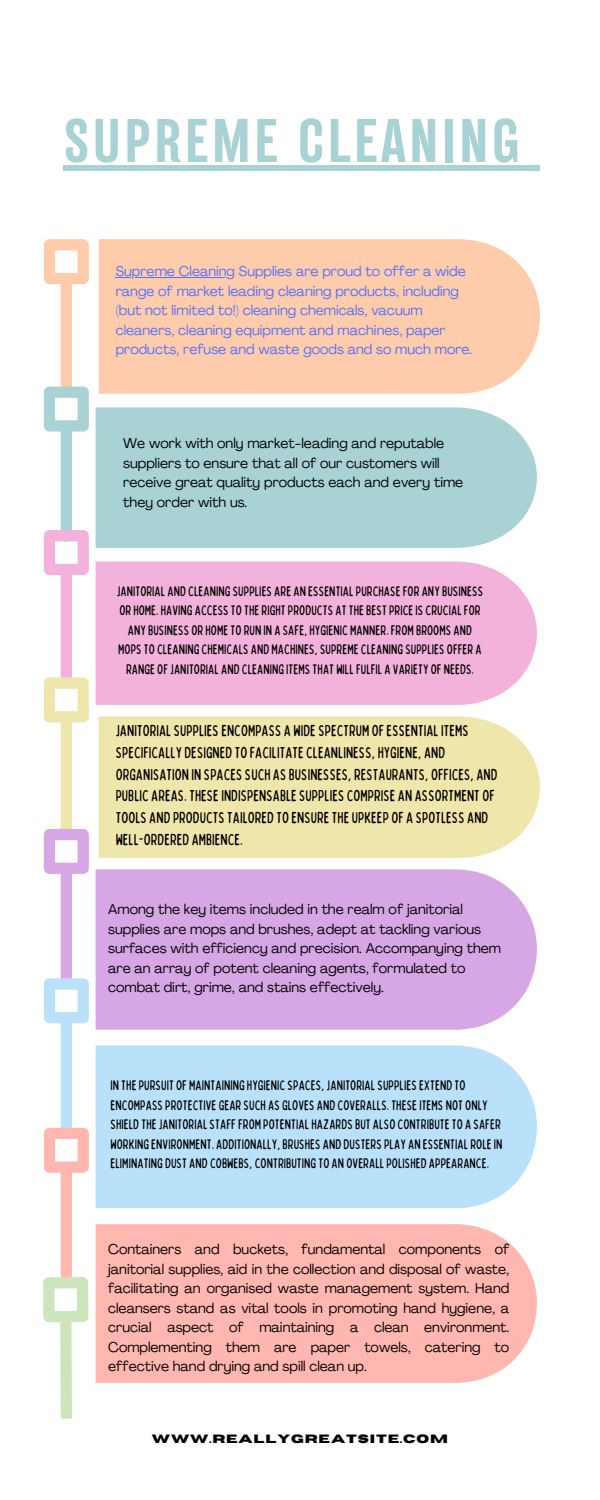
<style>
.page{position:relative;width:600px;height:1500px;background:#fff}
.page>*{position:absolute;margin:0;border:0;box-sizing:border-box;transform-origin:0 0}
.t1{font:700 56px "TT Backwards Sans";letter-spacing:.055em;color:#a8d2d4}
.t2{font:condensed 16px/21.8px "Bobby Jones Soft";color:#000}
.t3{font:14px/19.5px "Agrandir";color:#000}
.t4{font:condensed 14px/19.5px "Bobby Jones Soft";color:#000;text-align:center}
.t5{font:14px/19.5px "Agrandir";color:#5271ff}
.t6{font:700 12px "Horizon";letter-spacing:.075em;color:#000}
</style>
<div class="page">
<div style="left:61px;top:284px;width:11px;height:103px;background:#ffccab"></div>
<div style="left:44px;top:239px;width:45px;height:45px;border:11px solid #ffccab"></div>
<div style="left:61px;top:432px;width:11px;height:104px;background:#a8d2d4"></div>
<div style="left:44px;top:387px;width:45px;height:45px;border:11px solid #a8d2d4"></div>
<div style="left:61px;top:575px;width:11px;height:103px;background:#f3b2db"></div>
<div style="left:44px;top:530px;width:45px;height:45px;border:11px solid #f3b2db"></div>
<div style="left:61px;top:722px;width:11px;height:105px;background:#efe6ab"></div>
<div style="left:44px;top:677px;width:45px;height:45px;border:11px solid #efe6ab"></div>
<div style="left:61px;top:874px;width:11px;height:103px;background:#d6a7e4"></div>
<div style="left:44px;top:829px;width:45px;height:45px;border:11px solid #d6a7e4"></div>
<div style="left:61px;top:1023px;width:11px;height:105px;background:#bae1fa"></div>
<div style="left:44px;top:978px;width:45px;height:45px;border:11px solid #bae1fa"></div>
<div style="left:61px;top:1173px;width:11px;height:102px;background:#ffb7b0"></div>
<div style="left:44px;top:1128px;width:45px;height:45px;border:11px solid #ffb7b0"></div>
<svg style="left:55px;top:1322px;width:17px;height:97px"></svg>
<div style="left:43px;top:1277px;width:45px;height:45px;border:11px solid #cde4bd"></div>
<div style="left:99px;top:239px;width:441px;height:155px;background:#ffccab"></div>
<div style="left:96px;top:407px;width:441px;height:141px;background:#a8d2d4"></div>
<div style="left:96px;top:561px;width:441px;height:144px;background:#f3b2db"></div>
<div style="left:99px;top:716px;width:441px;height:142px;background:#efe6ab"></div>
<div style="left:96px;top:869px;width:441px;height:161px;background:#d6a7e4"></div>
<div style="left:96px;top:1045px;width:441px;height:163px;background:#bae1fa"></div>
<div style="left:96px;top:1224px;width:441px;height:159px;background:#ffb7b0"></div>
<div style="left:64px;top:165px;width:459px;height:5px;background:#a8d2d4"></div>
<div style="left:523px;top:165px;width:16px;height:5px;background:#a8d2d4"></div>
<hr style="left:116px;top:277px;width:119px;height:1px;background:#5271ff">
<h1 class="t1" style="left:64px;top:112px;width:457px">SUPREME CLEANING</h1>
<h4 class="t5" style="left:116px;top:263px;width:358px">Supreme Cleaning Supplies are proud to offer a wide range of market leading cleaning products, including (but not limited to!) cleaning chemicals, vacuum cleaners, cleaning equipment and machines, paper products, refuse and waste goods and so much more.</h4>
<h4 class="t3" style="left:123px;top:435px;width:341px">We work with only market-leading and reputable suppliers to ensure that all of our customers will receive great quality products each and every time they order with us.</h4>
<h3 class="t4" style="left:117px;top:581px;width:368px">JANITORIAL AND CLEANING SUPPLIES ARE AN ESSENTIALPURCHASEFOR ANY BUSINESS OR HOME.HAVING ACCESSTO THE RIGHTPRODUCTS ATTHEBESTPRICEIS CRUCIALFOR ANY BUSINESS OR HOMETO RUN IN A SAFE,HYGIENIC MANNER.FROM BROOMS AND MOPSTO CLEANING CHEMICALS AND MACHINES,SUPREME CLEANING SUPPLIES OFFER A RANGE OFJANITORIAL AND CLEANING ITEMSTHAT WILLFULFIL A VARIETY OF NEEDS.</h3>
<h4 class="t2" style="left:116px;top:719px;width:384px">JANITORIALSUPPLIESENCOMPASS A WIDESPECTRUM OFESSENTIALITEMS SPECIFICALLY DESIGNED TO FACILITATE CLEANLINESS,HYGIENE, AND ORGANISATION IN SPACESSUCH ASBUSINESSES, RESTAURANTS, OFFICES, AND PUBLIC AREAS.THESEINDISPENSABLESUPPLIES COMPRISE AN ASSORTMENT OF TOOLS AND PRODUCTSTAILORED TO ENSURETHEUPKEEP OF A SPOTLESS AND WELL-ORDERED AMBIENCE.</h4>
<h3 class="t3" style="left:108px;top:901px;width:394px">Among the key items included in the realm of janitorial supplies are mops and brushes, adept at tackling various surfaces with efficiency and precision. Accompanying them are an array of potent cleaning agents, formulated to combat dirt, grime, and stains effectively.</h3>
<p class="t4" style="left:111px;top:1075px;width:394px;text-align:left">IN THEPURSUIT OF MAINTAINING HYGIENIC SPACES, JANITORIALSUPPLIESEXTEND TO ENCOMPASSPROTECTIVE GEAR SUCH AS GLOVES AND COVERALLS.THESEITEMS NOT ONLY SHIELD THEJANITORIALSTAFFFROM POTENTIALHAZARDSBUT ALSO CONTRIBUTETO A SAFER WORKING ENVIRONMENT. ADDITIONALLY,BRUSHES AND DUSTERSPLAY AN ESSENTIAL ROLEIN ELIMINATING DUST AND COBWEBS, CONTRIBUTING TO AN OVERALLPOLISHED APPEARANCE.</p>
<h2 class="t3" style="left:108px;top:1241px;width:403px;text-align:justify">Containers and buckets, fundamental components of janitorial supplies, aid in the collection and disposal of waste, facilitating an organised waste management system. Hand cleansers stand as vital tools in promoting hand hygiene, a crucial aspect of maintaining a clean environment.<br>Complementing them are paper towels, catering to effective hand drying and spill clean up.</h2>
<h4 class="t6" style="left:152px;top:1433px;width:298px">WWW.REALLYGREATSITE.COM</h4>
</div>
